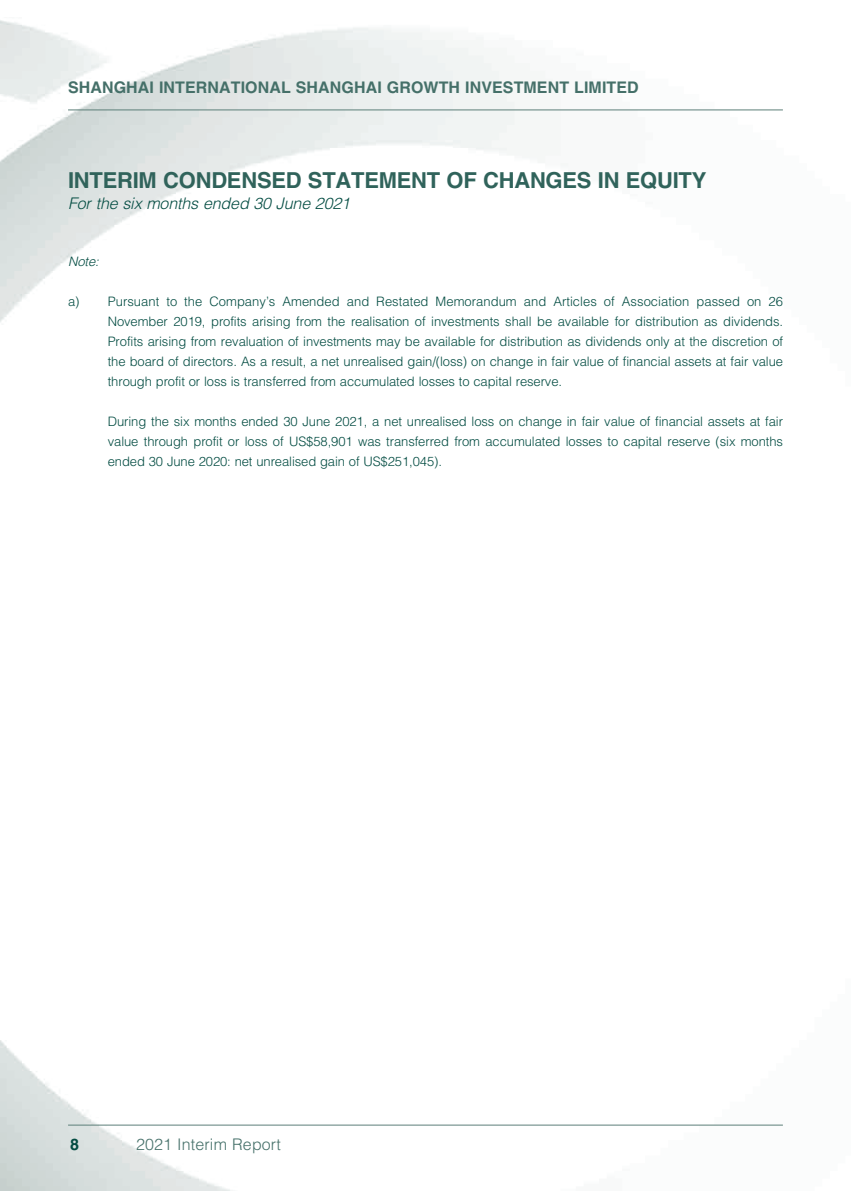
<style>
.page{position:relative;width:851px;height:1191px;background:#fff}
.page>*{position:absolute;margin:0;border:0;box-sizing:border-box;transform-origin:0 0}
.t1{font:700 22px "Helvetica LT Std";letter-spacing:-.01em;color:#30635b}
.t2{font:700 16px "Helvetica LT Std";letter-spacing:.005em;color:#457069}
.t3{font:italic 300 16px "Helvetica LT Std";letter-spacing:-.005em;color:#034c42}
.t4{font:300 16px "Helvetica LT Std";letter-spacing:.01em;color:#457069}
.t5{font:700 16px "Helvetica LT Std";color:#034c42}
.t6{font:300 13px/20px "Helvetica LT Std";letter-spacing:-.005em;color:#034c42;text-align:justify}
.t7{font:italic 300 13px "Helvetica LT Std";color:#034c42}
</style>
<div class="page">
<hr style="left:68px;top:1124px;width:714px;height:1px;background:#5c7f79">
<hr style="left:68px;top:109px;width:714px;height:1px;background:#5c7f79">
<p class="t2" style="left:68px;top:77px;width:572px">SHANGHAI INTERNATIONAL SHANGHAI GROWTH INVESTMENT LIMITED</p>
<h1 class="t1" style="left:68px;top:167px;width:639px">INTERIM CONDENSED STATEMENT OF CHANGES IN EQUITY</h1>
<p class="t3" style="left:68px;top:194px;width:283px">For the six months ended 30 June 2021</p>
<p class="t7" style="left:68px;top:253px;width:32px">Note:</p>
<p class="t6" style="left:108px;top:291px;width:676px;text-indent:-40px">a) Pursuant to the Company’s Amended and Restated Memorandum and Articles of Association passed on 26<br>November 2019, profits arising from the realisation of investments shall be available for distribution as dividends.<br>Profits arising from revaluation of investments may be available for distribution as dividends only at the discretion of the board of directors. As a result, a net unrealised gain/(loss) on change in fair value of financial assets at fair value through profit or loss is transferred from accumulated losses to capital reserve.</p>
<p class="t6" style="left:108px;top:411px;width:676px">During the six months ended 30 June 2021, a net unrealised loss on change in fair value of financial assets at fair value through profit or loss of US$58,901 was transferred from accumulated losses to capital reserve (six months ended 30 June 2020: net unrealised gain of US$251,045).</p>
<p class="t5" style="left:70px;top:1135px;width:10px">8</p>
<p class="t4" style="left:136px;top:1134px;width:146px">2021 Interim Report</p>
</div>
